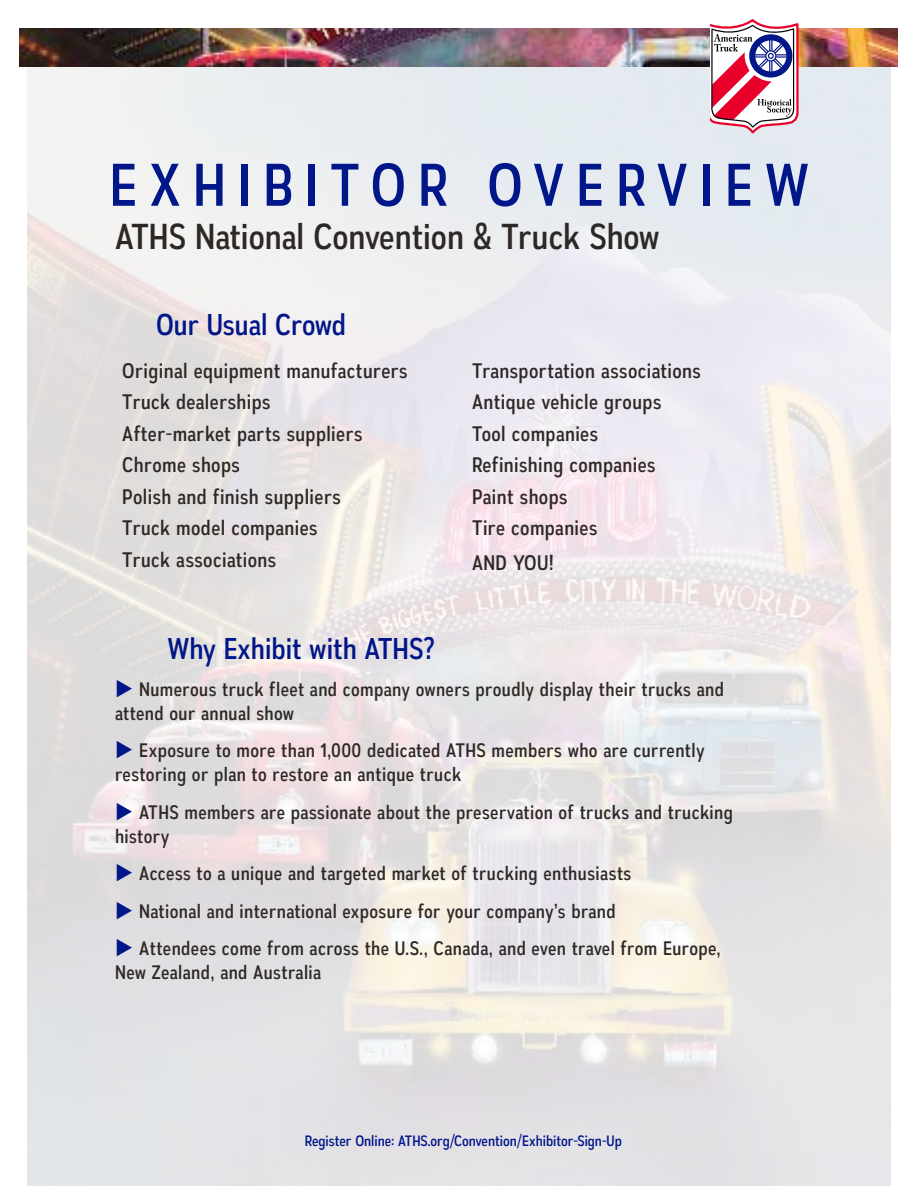
<style>
.page{position:relative;width:918px;height:1188px;background:#fff}
.page>*{position:absolute;margin:0;border:0;box-sizing:border-box;transform-origin:0 0}
.t1{font:60px "Autoradiographic Rg";letter-spacing:.2em;color:#001689}
.t2{font:36px "Autoradiographic Rg";color:#2d2725}
.t3{font:30px "Autoradiographic Rg";color:#001689}
.t4{font:21px/31.5px "Autoradiographic Rg";letter-spacing:.02em;color:#2d2725}
.t5{font:19.5px/24px "Autoradiographic Rg";letter-spacing:.02em;color:#2d2725}
.t6{font:15px "Autoradiographic Rg";color:#001689}
.s1{color:#001689}
</style>
<div class="page">
<img style="left:20px;top:28px;width:878px;height:39px">
<svg style="left:710px;top:19px;width:89px;height:115px"></svg>
<h1 class="t1" style="left:110px;top:150px;width:701px">EXHIBITOR OVERVIEW</h1>
<h2 class="t2" style="left:115px;top:215px;width:546px">ATHS National Convention &amp; Truck Show</h2>
<h3 class="t3" style="left:156px;top:307px;width:192px">Our Usual Crowd</h3>
<p class="t4" style="left:122px;top:355px;width:287px">Original equipment manufacturers<br>Truck dealerships<br>After-market parts suppliers<br>Chrome shops<br>Polish and finish suppliers<br>Truck model companies<br>Truck associations</p>
<p class="t4" style="left:472px;top:355px;width:230px">Transportation associations<br>Antique vehicle groups<br>Tool companies<br>Refinishing companies<br>Paint shops<br>Tire companies</p>
<p class="t4" style="left:472px;top:547px;width:83px">AND YOU!</p>
<h3 class="t3" style="left:167px;top:631px;width:269px">Why Exhibit with ATHS?</h3>
<p class="t5" style="left:115px;top:677px;width:610px"><span class="s1">◆</span> Numerous truck fleet and company owners proudly display their trucks and attend our annual show</p>
<p class="t5" style="left:115px;top:739px;width:591px"><span class="s1">◆</span> Exposure to more than 1,000 dedicated ATHS members who are currently restoring or plan to restore an antique truck</p>
<p class="t5" style="left:115px;top:800px;width:619px"><span class="s1">◆</span> ATHS members are passionate about the preservation of trucks and trucking history</p>
<p class="t5" style="left:115px;top:862px;width:518px"><span class="s1">◆</span> Access to a unique and targeted market of trucking enthusiasts</p>
<p class="t5" style="left:115px;top:899px;width:502px"><span class="s1">◆</span> National and international exposure for your company’s brand</p>
<p class="t5" style="left:115px;top:937px;width:607px"><span class="s1">◆</span> Attendees come from across the U.S., Canada, and even travel from Europe,<br>New Zealand, and Australia</p>
<p class="t6" style="left:305px;top:1132px;width:319px">Register Online: ATHS.org/Convention/Exhibitor-Sign-Up</p>
</div>
